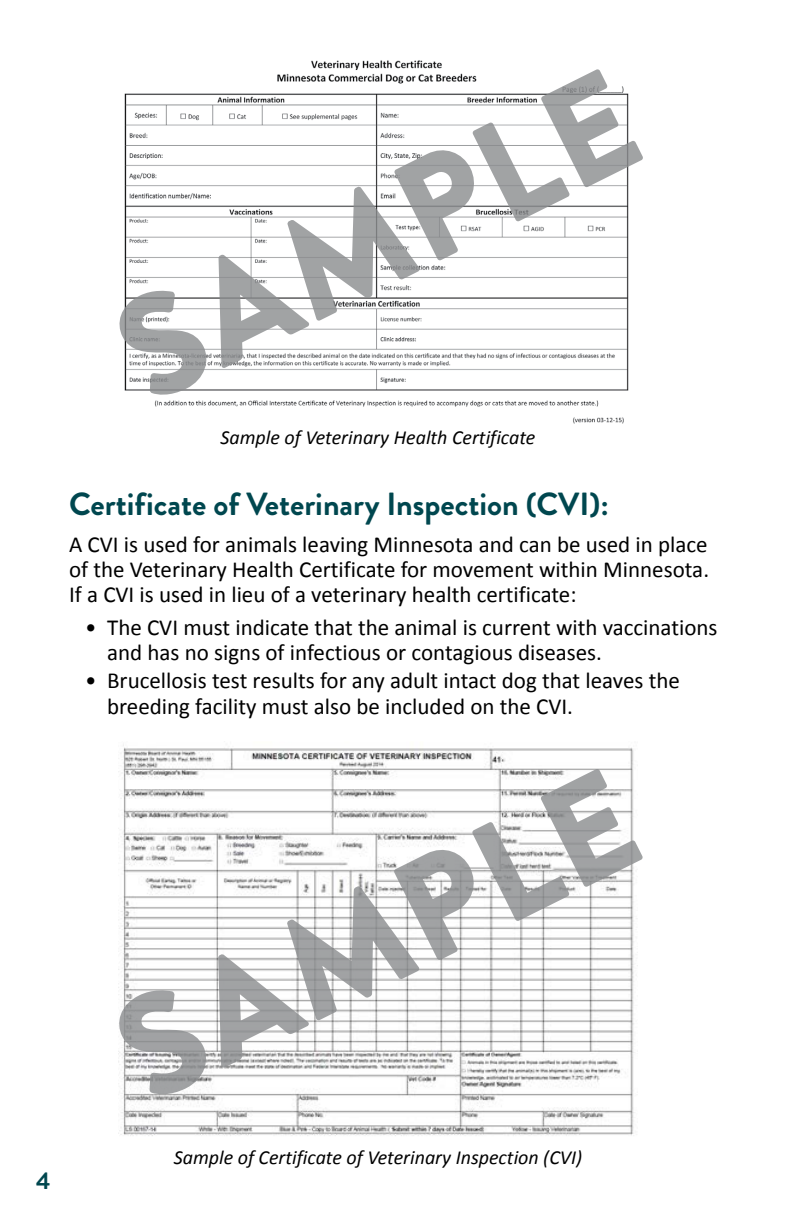
<style>
.page{position:relative;width:792px;height:1224px;background:#fff}
.page>*{position:absolute;margin:0;border:0;box-sizing:border-box;transform-origin:0 0}
.t1{font:700 32px "Brandon Grotesque";color:#00474f}
.t2{font:700 24px "Brandon Grotesque";color:#00474f}
.t3{font:23px/25.2px "Calibri";color:#000}
.t4{font:italic 20px "Calibri";color:#000}
</style>
<div class="page">
<img style="left:154px;top:60px;width:470px;height:364px">
<svg style="left:119px;top:69px;width:524px;height:328px"></svg>
<img style="left:119px;top:744px;width:515px;height:392px">
<svg style="left:118px;top:769px;width:525px;height:328px"></svg>
<p class="t4" style="left:221px;top:424px;width:317px">Sample of Veterinary Health Certificate</p>
<h2 class="t1" style="left:69px;top:482px;width:541px">Certificate of Veterinary Inspection (CVI):</h2>
<p class="t3" style="left:69px;top:532px;width:642px;text-align:justify">A CVI is used for animals leaving Minnesota and can be used in place of the Veterinary Health Certificate for movement within Minnesota.<br>If a CVI is used in lieu of a veterinary health certificate:</p>
<p class="t3" style="left:107px;top:615px;width:612px;text-indent:-22px">• The CVI must indicate that the animal is current with vaccinations and has no signs of infectious or contagious diseases.</p>
<p class="t3" style="left:107px;top:668px;width:574px;text-indent:-22px">• Brucellosis test results for any adult intact dog that leaves the breeding facility must also be included on the CVI.</p>
<p class="t2" style="left:36px;top:1164px;width:16px">4</p>
<p class="t4" style="left:174px;top:1144px;width:410px">Sample of Certificate of Veterinary Inspection (CVI)</p>
</div>
